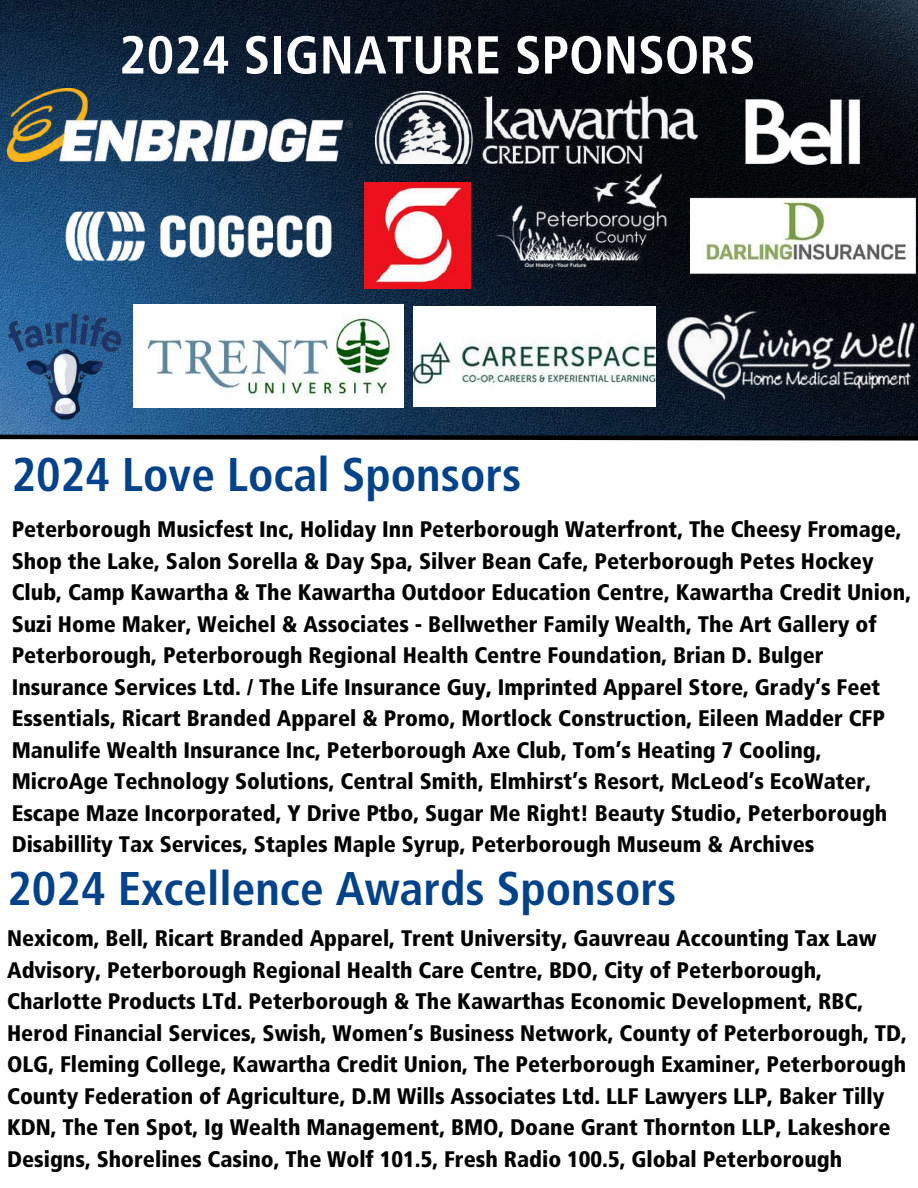
<style>
.page{position:relative;width:918px;height:1188px;background:#fff}
.page>*{position:absolute;margin:0;border:0;box-sizing:border-box;transform-origin:0 0}
.t1{font:700 condensed 53.25px "Frutiger LT Std";color:#fff}
.t2{font:700 condensed 47.25px "Frutiger LT Std";color:#02428a}
.t3{font:900 condensed 22.5px/31.5px "Frutiger LT Std";color:#000}
</style>
<div class="page">
<img style="left:0;top:0;width:918px;height:432px">
<svg style="left:0;top:432px;width:918px;height:9px;background:#303b46"></svg>
<img style="left:7px;top:89px;width:345px;height:73px">
<img style="left:65px;top:210px;width:268px;height:51px">
<img style="left:376px;top:92px;width:322px;height:72px">
<img style="left:717px;top:70px;width:172px;height:92px">
<img style="left:365px;top:183px;width:106px;height:105px">
<img style="left:0;top:289px;width:140px;height:147px">
<img style="left:496px;top:132px;width:172px;height:172px">
<img style="left:690px;top:162px;width:225px;height:69px">
<img style="left:134px;top:305px;width:270px;height:102px">
<img style="left:666px;top:231px;width:250px;height:210px">
<img style="left:414px;top:307px;width:242px;height:100px">
<h1 class="t1" style="left:119px;top:34px;width:638px">2024 SIGNATURE SPONSORS</h1>
<h2 class="t2" style="left:12px;top:455px;width:511px">2024 Love Local Sponsors</h2>
<p class="t3" style="left:12px;top:516px;width:901px">Peterborough Musicfest Inc, Holiday Inn Peterborough Waterfront, The Cheesy Fromage, Shop the Lake, Salon Sorella &amp; Day Spa, Silver Bean Cafe, Peterborough Petes Hockey Club, Camp Kawartha &amp; The Kawartha Outdoor Education Centre, Kawartha Credit Union, Suzi Home Maker, Weichel &amp; Associates - Bellwether Family Wealth, The Art Gallery of Peterborough, Peterborough Regional Health Centre Foundation, Brian D. Bulger Insurance Services Ltd. / The Life Insurance Guy, Imprinted Apparel Store, Grady’s Feet Essentials, Ricart Branded Apparel &amp; Promo, Mortlock Construction, Eileen Madder CFP Manulife Wealth Insurance Inc, Peterborough Axe Club, Tom’s Heating 7 Cooling, MicroAge Technology Solutions, Central Smith, Elmhirst’s Resort, McLeod’s EcoWater, Escape Maze Incorporated, Y Drive Ptbo, Sugar Me Right! Beauty Studio, Peterborough Disabillity Tax Services, Staples Maple Syrup, Peterborough Museum &amp; Archives</p>
<h2 class="t2" style="left:7px;top:869px;width:670px">2024 Excellence Awards Sponsors</h2>
<p class="t3" style="left:7px;top:925px;width:901px">Nexicom, Bell, Ricart Branded Apparel, Trent University, Gauvreau Accounting Tax Law Advisory, Peterborough Regional Health Care Centre, BDO, City of Peterborough, Charlotte Products LTd. Peterborough &amp; The Kawarthas Economic Development, RBC, Herod Financial Services, Swish, Women’s Business Network, County of Peterborough, TD, OLG, Fleming College, Kawartha Credit Union, The Peterborough Examiner, Peterborough County Federation of Agriculture, D.M Wills Associates Ltd. LLF Lawyers LLP, Baker Tilly KDN, The Ten Spot, Ig Wealth Management, BMO, Doane Grant Thornton LLP, Lakeshore Designs, Shorelines Casino, The Wolf 101.5, Fresh Radio 100.5, Global Peterborough</p>
</div>
